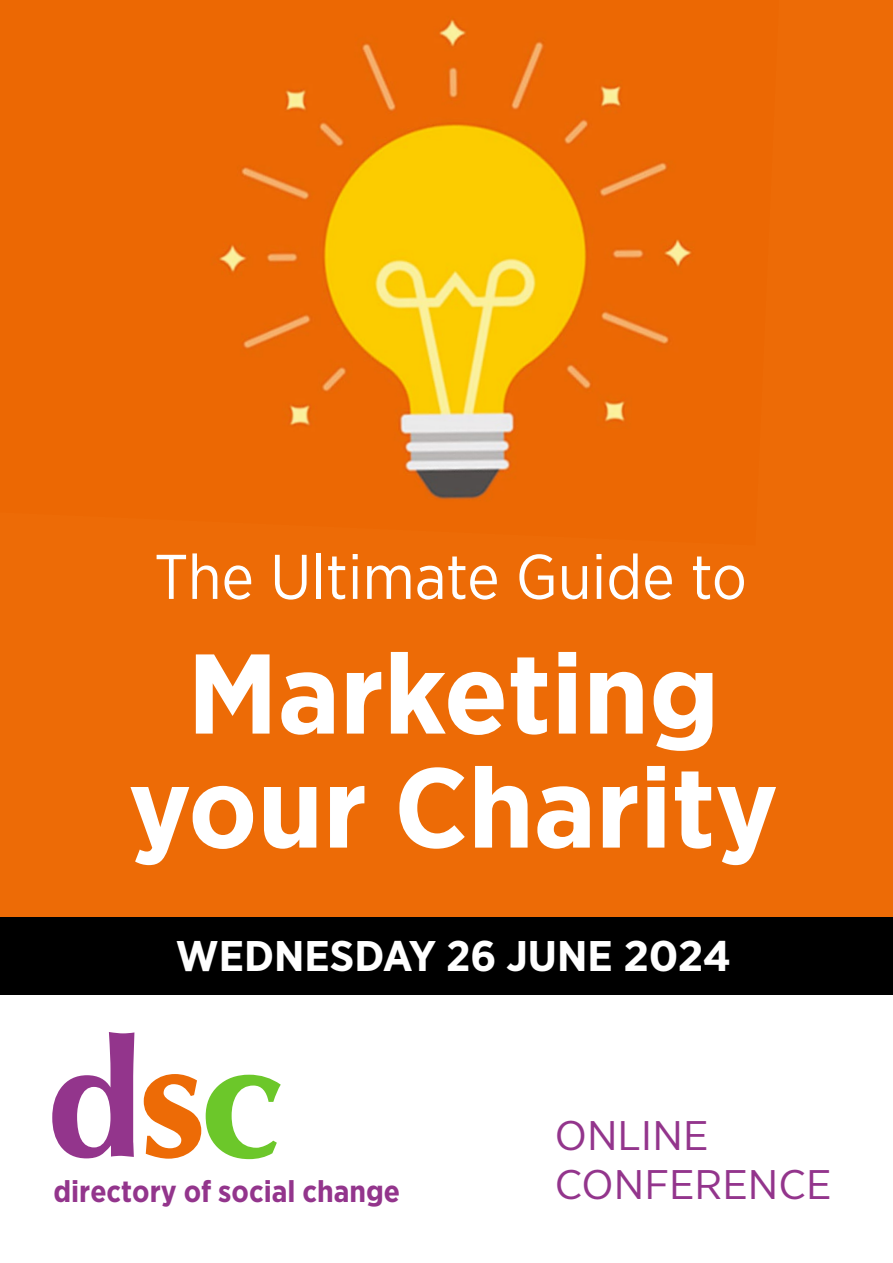
<style>
.page{position:relative;width:893px;height:1263px;background:#fff}
.page>*{position:absolute;margin:0;border:0;box-sizing:border-box;transform-origin:0 0}
.t1{font:700 113.1px/114px "Gotham Narrow";color:#fff;text-align:center;scale:1.06 1}
.t2{font:63px "Gotham Narrow";color:#fff}
.t3{font:700 42.9px "Gotham Narrow";color:#fff;scale:1.04 1}
.t4{font:41.25px "Gotham Narrow";color:#93358c;scale:1.09 1}
.t5{font:700 30.3px "Gotham Narrow";color:#93358c}
</style>
<div class="page">
<div style="left:0;top:0;width:893px;height:917px;background:#ed6b06"></div>
<img style="left:0;top:0;width:779px;height:545px">
<div style="left:0;top:917px;width:893px;height:78px;background:#000"></div>
<svg style="left:144px;top:1074px;width:137px;height:85px"></svg>
<svg style="left:52px;top:1032px;width:82px;height:126px"></svg>
<h2 class="t2" style="left:154px;top:538px;width:594px">The Ultimate Guide to</h2>
<h1 class="t1" style="left:128px;top:636px;width:615px">Marketing your Charity</h1>
<h3 class="t3" style="left:176px;top:928px;width:535px">WEDNESDAY 26 JUNE 2024</h3>
<h3 class="t4" style="left:555px;top:1110px;width:142px">ONLINE</h3>
<p class="t5" style="left:53px;top:1171px;width:348px">directory of social change</p>
<h3 class="t4" style="left:555px;top:1158px;width:255px">CONFERENCE</h3>
</div>
